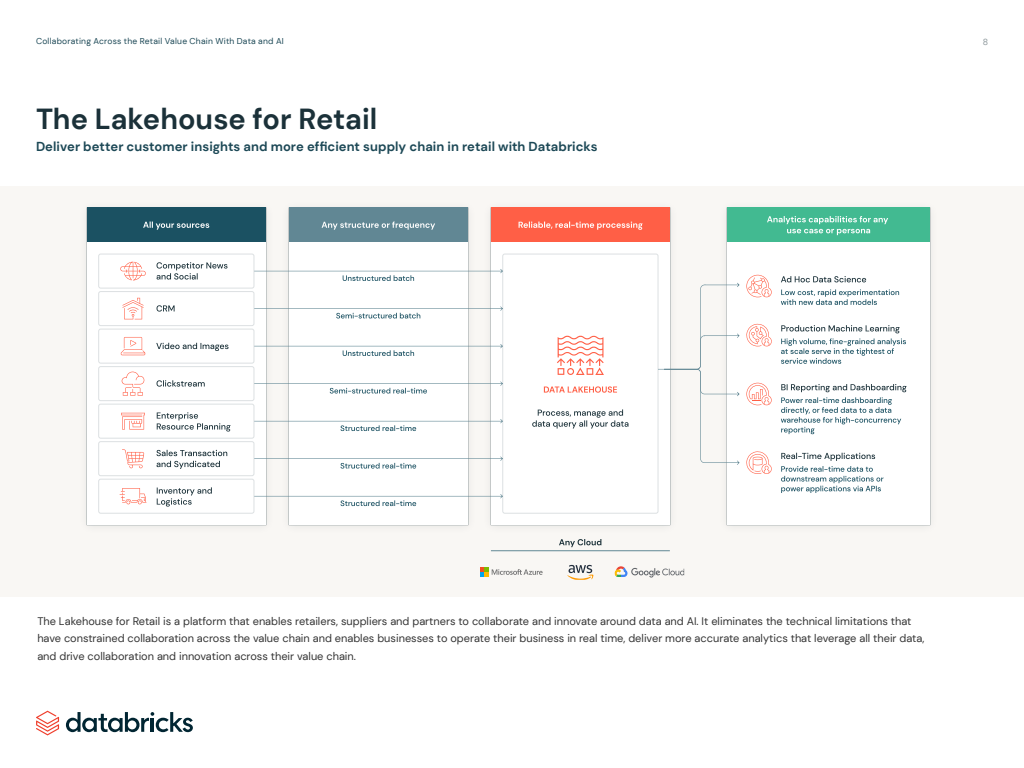
<style>
.page{position:relative;width:1024px;height:768px;background:#fff}
.page>*{position:absolute;margin:0;border:0;box-sizing:border-box;transform-origin:0 0}
.t1{font:700 29px "DM Sans";color:#1b3139}
.t2{font:700 13px "DM Sans";letter-spacing:.005em;color:#1c4856}
.t3{font:11px/17.5px "DM Sans";color:#333}
.t4{font:8.8px "DM Sans";color:#8d989c}
.t5{font:8.5px "DM Sans";letter-spacing:.025em;color:#1c4856}
</style>
<div class="page">
<div style="left:0;top:186px;width:1024px;height:411px;background:#f9f7f4"></div>
<div style="left:288px;top:207px;width:181px;height:319px;background:#fff"></div>
<div style="left:289px;top:208px;width:179px;height:34px;background:#618794"></div>
<svg style="left:322px;top:222px;width:113px;height:8px"></svg>
<div style="left:86px;top:207px;width:181px;height:319px;background:#fff"></div>
<div style="left:87px;top:208px;width:179px;height:34px;background:#1b5162"></div>
<svg style="left:157px;top:262px;width:71px;height:18px"></svg>
<svg style="left:157px;top:305px;width:18px;height:7px"></svg>
<svg style="left:156px;top:343px;width:73px;height:8px"></svg>
<svg style="left:157px;top:380px;width:48px;height:7px"></svg>
<svg style="left:157px;top:412px;width:74px;height:20px"></svg>
<svg style="left:156px;top:450px;width:71px;height:19px"></svg>
<svg style="left:157px;top:487px;width:55px;height:20px"></svg>
<svg style="left:143px;top:222px;width:66px;height:8px"></svg>
<svg style="left:120px;top:488px;width:26px;height:16px"></svg>
<svg style="left:121px;top:413px;width:24px;height:17px"></svg>
<svg style="left:122px;top:449px;width:22px;height:19px"></svg>
<svg style="left:122px;top:371px;width:22px;height:25px"></svg>
<svg style="left:121px;top:337px;width:24px;height:18px"></svg>
<svg style="left:122px;top:298px;width:22px;height:21px"></svg>
<svg style="left:120px;top:262px;width:26px;height:18px"></svg>
<div style="left:98px;top:254px;width:156px;height:34px;border:1px solid #dce0e2;border-radius:2px"></div>
<div style="left:98px;top:291px;width:156px;height:35px;border:1px solid #dce0e2;border-radius:2px"></div>
<div style="left:98px;top:329px;width:156px;height:34px;border:1px solid #dce0e2;border-radius:2px"></div>
<div style="left:98px;top:366px;width:156px;height:35px;border:1px solid #dce0e2;border-radius:2px"></div>
<div style="left:98px;top:404px;width:156px;height:34px;border:1px solid #dce0e2;border-radius:2px"></div>
<div style="left:98px;top:441px;width:156px;height:35px;border:1px solid #dce0e2;border-radius:2px"></div>
<div style="left:98px;top:479px;width:156px;height:35px;border:1px solid #dce0e2;border-radius:2px"></div>
<div style="left:490px;top:207px;width:181px;height:319px;background:#fff"></div>
<div style="left:491px;top:208px;width:179px;height:34px;background:#ff5f46"></div>
<svg style="left:532px;top:409px;width:96px;height:20px"></svg>
<svg style="left:544px;top:386px;width:73px;height:7px"></svg>
<svg style="left:519px;top:222px;width:124px;height:8px"></svg>
<svg style="left:559px;top:539px;width:42px;height:8px"></svg>
<svg style="left:557px;top:336px;width:47px;height:39px"></svg>
<div style="left:502px;top:254px;width:156px;height:260px;border:1px solid #dce0e2;border-radius:2px"></div>
<div style="left:726px;top:207px;width:205px;height:319px;background:#fff"></div>
<div style="left:728px;top:208px;width:202px;height:34px;background:#42ba91"></div>
<svg style="left:781px;top:276px;width:126px;height:217px"></svg>
<svg style="left:767px;top:216px;width:121px;height:19px"></svg>
<svg style="left:746px;top:275px;width:26px;height:22px"></svg>
<svg style="left:746px;top:324px;width:26px;height:22px"></svg>
<svg style="left:746px;top:383px;width:26px;height:22px"></svg>
<svg style="left:746px;top:451px;width:26px;height:23px"></svg>
<svg style="left:254px;top:344px;width:249px;height:12px"></svg>
<svg style="left:254px;top:381px;width:249px;height:13px"></svg>
<svg style="left:254px;top:419px;width:249px;height:12px"></svg>
<svg style="left:254px;top:457px;width:249px;height:12px"></svg>
<svg style="left:254px;top:494px;width:249px;height:12px"></svg>
<svg style="left:254px;top:306px;width:249px;height:13px"></svg>
<svg style="left:254px;top:269px;width:249px;height:12px"></svg>
<svg style="left:658px;top:283px;width:81px;height:182px"></svg>
<svg style="left:480px;top:568px;width:63px;height:9px"></svg>
<svg style="left:567px;top:565px;width:27px;height:15px"></svg>
<svg style="left:614px;top:566px;width:70px;height:12px"></svg>
<hr style="left:491px;top:550px;width:179px;height:1px;background:#618794">
<svg style="left:66px;top:712px;width:127px;height:20px"></svg>
<svg style="left:36px;top:711px;width:23px;height:24px"></svg>
<p class="t5" style="left:36px;top:36px;width:249px">Collaborating Across the Retail Value Chain With Data and AI</p>
<p class="t4" style="left:983px;top:36px;width:7px">8</p>
<h1 class="t1" style="left:36px;top:100px;width:343px">The Lakehouse for Retail</h1>
<p class="t2" style="left:36px;top:138px;width:563px">Deliver better customer insights and more efficient supply chain in retail with Databricks</p>
<p class="t3" style="left:37px;top:612px;width:889px">The Lakehouse for Retail is a platform that enables retailers, suppliers and partners to collaborate and innovate around data and AI. It eliminates the technical limitations that have constrained collaboration across the value chain and enables businesses to operate their business in real time, deliver more accurate analytics that leverage all their data, and drive collaboration and innovation across their value chain.</p>
</div>
